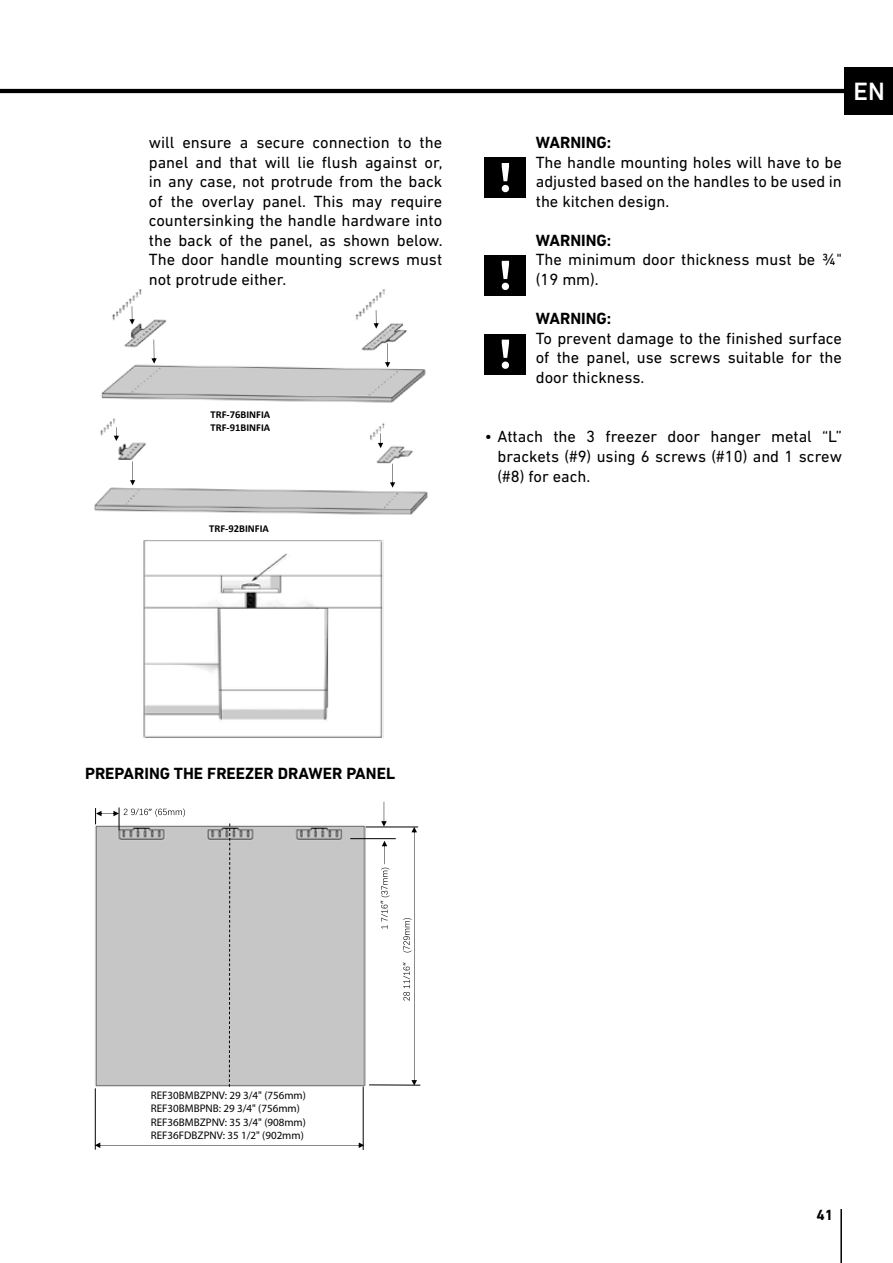
<style>
.page{position:relative;width:893px;height:1263px;background:#fff}
.page>*{position:absolute;margin:0;border:0;box-sizing:border-box;transform-origin:0 0}
.t1{font:500 25.5px "DIN Next LT Pro";color:#fff}
.t2{font:16.5px/19.5px "DIN Next LT Pro";color:#000;text-align:justify}
.t3{font:700 16.5px "DIN Next LT Pro";color:#000}
.t4{font:700 15px "DIN Next LT Pro";color:#000}
.t5{font:11.1px/13.2px "Myriad Pro";color:#000}
.t6{font:700 10.5px/12.9px "Calibri";color:#000}
.t7{font:9.15px "Calibri";color:#000}
</style>
<div class="page">
<div style="left:844px;top:67px;width:49px;height:48px;background:#000"></div>
<hr style="left:0;top:89px;width:852px;height:4px;background:#000">
<hr style="left:840px;top:1209px;width:2px;height:54px;background:#000">
<img style="left:101px;top:289px;width:325px;height:114px">
<img style="left:94px;top:418px;width:334px;height:97px">
<svg style="left:130px;top:461px;width:5px;height:24px"></svg>
<svg style="left:390px;top:464px;width:5px;height:24px"></svg>
<svg style="left:151px;top:340px;width:6px;height:24px"></svg>
<svg style="left:385px;top:343px;width:5px;height:24px"></svg>
<svg style="left:129px;top:306px;width:6px;height:19px"></svg>
<svg style="left:374px;top:310px;width:5px;height:18px"></svg>
<svg style="left:114px;top:427px;width:5px;height:14px"></svg>
<svg style="left:378px;top:433px;width:5px;height:15px"></svg>
<img style="left:143px;top:540px;width:241px;height:198px">
<img style="left:94px;top:823px;width:290px;height:272px">
<svg style="left:229px;top:823px;width:1px;height:264px"></svg>
<hr style="left:366px;top:827px;width:52px;height:1px;background:#000">
<hr style="left:350px;top:838px;width:46px;height:1px;background:#000">
<svg style="left:381px;top:802px;width:6px;height:25px"></svg>
<svg style="left:155px;top:808px;width:30px;height:9px"></svg>
<svg style="left:95px;top:807px;width:53px;height:23px"></svg>
<img style="left:378px;top:851px;width:12px;height:95px">
<svg style="left:381px;top:905px;width:7px;height:24px"></svg>
<svg style="left:381px;top:841px;width:8px;height:56px"></svg>
<svg style="left:403px;top:827px;width:14px;height:257px"></svg>
<hr style="left:95px;top:1088px;width:1px;height:62px;background:#000">
<hr style="left:369px;top:1084px;width:51px;height:1px;background:#000">
<svg style="left:95px;top:1142px;width:268px;height:6px"></svg>
<hr style="left:363px;top:1087px;width:1px;height:63px;background:#000">
<div style="left:485px;top:157px;width:41px;height:41px;background:#000"></div>
<svg style="left:502px;top:163px;width:7px;height:29px"></svg>
<div style="left:485px;top:255px;width:41px;height:41px;background:#000"></div>
<svg style="left:502px;top:261px;width:7px;height:29px"></svg>
<div style="left:485px;top:334px;width:41px;height:40px;background:#000"></div>
<svg style="left:502px;top:340px;width:7px;height:29px"></svg>
<p class="t2" style="left:149px;top:133px;width:295px">will ensure a secure connection to the panel and that will lie flush against or, in any case, not protrude from the back of the overlay panel. This may require countersinking the handle hardware into the back of the panel, as shown below.<br>The door handle mounting screws must not protrude either.</p>
<p class="t6" style="left:211px;top:408px;width:61px">TRF-76BINFIA<br>TRF-91BINFIA</p>
<p class="t6" style="left:209px;top:521px;width:61px">TRF-92BINFIA</p>
<h1 class="t1" style="left:853px;top:77px;width:33px">EN</h1>
<p class="t3" style="left:536px;top:133px;width:77px">WARNING:</p>
<p class="t2" style="left:536px;top:152px;width:308px">The handle mounting holes will have to be adjusted based on the handles to be used in the kitchen design.</p>
<p class="t3" style="left:536px;top:231px;width:77px">WARNING:</p>
<p class="t2" style="left:536px;top:250px;width:308px">The minimum door thickness must be ¾" (19 mm).</p>
<p class="t3" style="left:536px;top:309px;width:77px">WARNING:</p>
<p class="t2" style="left:536px;top:328px;width:308px">To prevent damage to the finished surface of the panel, use screws suitable for the door thickness.</p>
<p class="t2" style="left:497px;top:426px;width:346px;text-indent:-13px">• Attach the 3 freezer door hanger metal “L” brackets (#9) using 6 screws (#10) and 1 screw (#8) for each.</p>
<p class="t3" style="left:85px;top:763px;width:311px">PREPARING THE FREEZER DRAWER PANEL</p>
<p class="t7" style="left:149px;top:805px;width:5px">”</p>
<p class="t7" style="left:378px;top:904px;width:5px;rotate:-90deg">”</p>
<p class="t7" style="left:400px;top:966px;width:5px;rotate:-90deg">“</p>
<p class="t5" style="left:151px;top:1088px;width:157px">REF30BMBZPNV: 29 3/4" (756mm)<br>REF30BMBPNB: 29 3/4" (756mm)<br>REF36BMBZPNV: 35 3/4" (908mm)<br>REF36FDBZPNV: 35 1/2" (902mm)</p>
<p class="t4" style="left:817px;top:1206px;width:18px">41</p>
</div>
